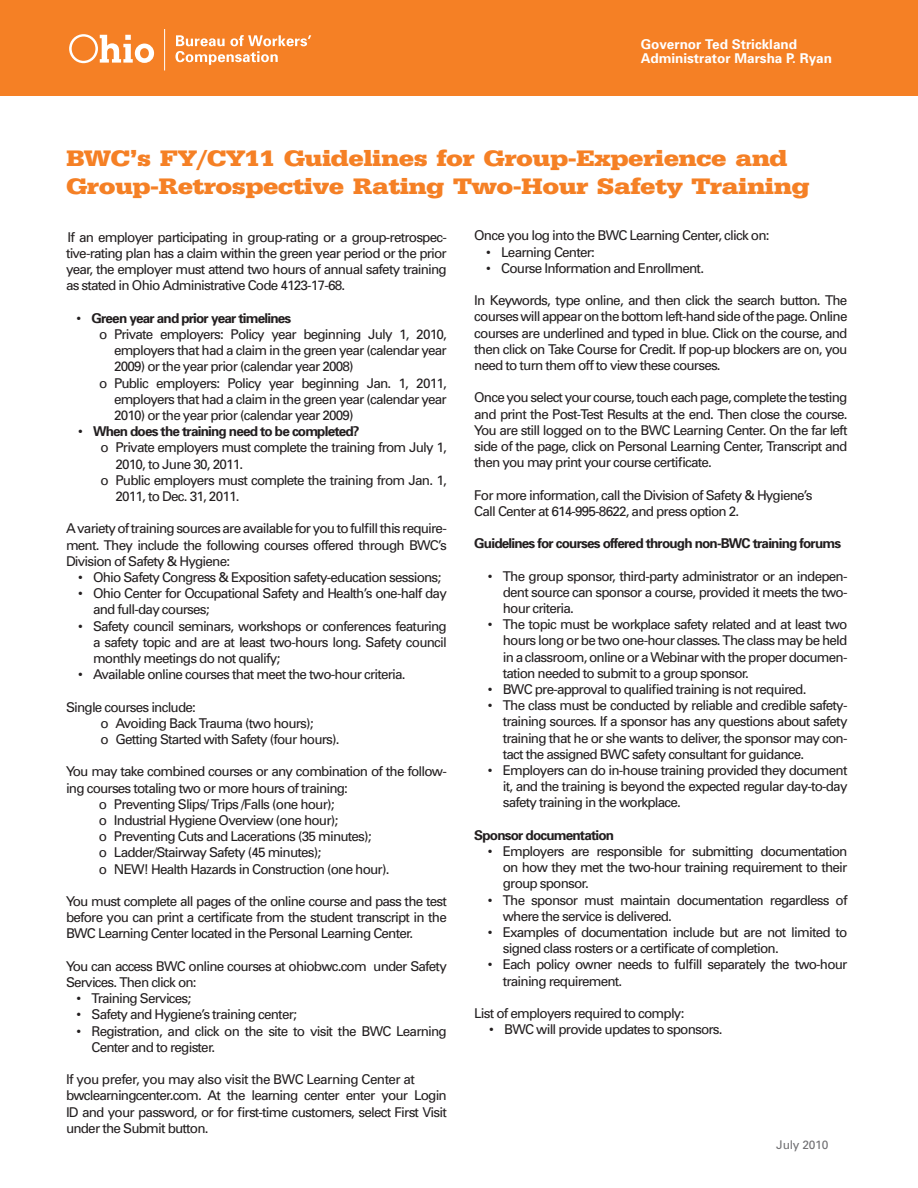
<style>
.page{position:relative;width:918px;height:1188px;background:#fff}
.page>*{position:absolute;margin:0;border:0;box-sizing:border-box;transform-origin:0 0}
.t1{font:700 23.25px/28.5px "Serifa BEFOP";letter-spacing:-.02em;color:#f58025;scale:1.19 1}
.t2{font:13.5px/16.2px "Univers";letter-spacing:-.06em;color:#231f20;text-align:justify}
.t3{font:700 13.5px "Univers";letter-spacing:-.06em;color:#231f20}
.t4{font:700 13.5px/14.2px "Univers";color:#fff}
.t5{font:12px "Univers";letter-spacing:-.02em;color:#717073}
.s1{font-weight:400}
</style>
<div class="page">
<div style="left:0;top:0;width:918px;height:96px;background:#f58025"></div>
<svg style="left:69px;top:34px;width:85px;height:29px"></svg>
<svg style="left:175px;top:35px;width:136px;height:30px"></svg>
<hr style="left:164px;top:29px;width:1px;height:41px;background:#fff">
<p class="t4" style="left:641px;top:38px;width:193px">Governor Ted Strickland<br>Administrator Marsha P. Ryan</p>
<h1 class="t1" style="left:66px;top:147px;width:626px">BWC’s FY/CY11 Guidelines for Group-Experience and<br>Group-Retrospective Rating Two-Hour Safety Training</h1>
<p class="t2" style="left:66px;top:230px;width:382px">If an employer participating in group-rating or a group-retrospec&shy;tive-rating plan has a claim within the green year period or the prior year, the employer must attend two hours of annual safety training as stated in Ohio Administrative Code 4123-17-68.</p>
<p class="t3" style="left:77px;top:313px;width:216px"><span class="s1">•</span> Green year and prior year timelines</p>
<p class="t2" style="left:99px;top:327px;width:349px">o Private employers: Policy year beginning July 1, 2010,</p>
<p class="t2" style="left:114px;top:344px;width:334px">employers that had a claim in the green year (calendar year</p>
<p class="t2" style="left:114px;top:360px;width:241px">2009) or the year prior (calendar year 2008)</p>
<p class="t2" style="left:99px;top:376px;width:349px">o Public employers: Policy year beginning Jan. 1, 2011,</p>
<p class="t2" style="left:114px;top:392px;width:334px">employers that had a claim in the green year (calendar year</p>
<p class="t2" style="left:114px;top:408px;width:241px">2010) or the year prior (calendar year 2009)</p>
<p class="t3" style="left:78px;top:427px;width:283px"><span class="s1">•</span> When does the training need to be completed?</p>
<p class="t2" style="left:101px;top:441px;width:348px">o Private employers must complete the training from July 1,</p>
<p class="t2" style="left:116px;top:457px;width:129px">2010, to June 30, 2011.</p>
<p class="t2" style="left:101px;top:473px;width:348px">o Public employers must complete the training from Jan. 1,</p>
<p class="t2" style="left:116px;top:489px;width:126px">2011, to Dec. 31, 2011.</p>
<p class="t2" style="left:66px;top:522px;width:382px">A variety of training sources are available for you to fulfill this require&shy;ment. They include the following courses offered through BWC’s Division of Safety &amp; Hygiene:</p>
<p class="t2" style="left:78px;top:570px;width:365px">• Ohio Safety Congress &amp; Exposition safety-education sessions;</p>
<p class="t2" style="left:93px;top:587px;width:355px;text-indent:-15px">• Ohio Center for Occupational Safety and Health’s one-half day and full-day courses;</p>
<p class="t2" style="left:93px;top:619px;width:355px;text-indent:-15px">• Safety council seminars, workshops or conferences featuring a safety topic and are at least two-hours long. Safety council monthly meetings do not qualify;</p>
<p class="t2" style="left:78px;top:668px;width:329px">• Available online courses that meet the two-hour criteria.</p>
<p class="t2" style="left:101px;top:700px;width:241px;text-align:left;text-indent:-35px">Single courses include:<br>o Avoiding Back Trauma (two hours);<br>o Getting Started with Safety (four hours).</p>
<p class="t2" style="left:66px;top:765px;width:382px">You may take combined courses or any combination of the follow-</p>
<p class="t2" style="left:66px;top:781px;width:284px">ing courses totaling two or more hours of training:</p>
<p class="t2" style="left:99px;top:797px;width:237px">o Preventing Slips/ Trips /Falls (one hour);</p>
<p class="t2" style="left:99px;top:813px;width:241px">o Industrial Hygiene Overview (one hour);</p>
<p class="t2" style="left:99px;top:830px;width:274px">o Preventing Cuts and Lacerations (35 minutes);</p>
<p class="t2" style="left:99px;top:846px;width:224px">o Ladder/Stairway Safety (45 minutes);</p>
<p class="t2" style="left:99px;top:862px;width:292px">o NEW! Health Hazards in Construction (one hour).</p>
<p class="t2" style="left:66px;top:894px;width:382px">You must complete all pages of the online course and pass the test before you can print a certificate from the student transcript in the BWC Learning Center located in the Personal Learning Center.</p>
<p class="t2" style="left:66px;top:959px;width:382px">You can access BWC online courses at ohiobwc.com under Safety<br>Services. Then click on:</p>
<p class="t2" style="left:77px;top:992px;width:116px">• Training Services;</p>
<p class="t2" style="left:77px;top:1008px;width:222px">• Safety and Hygiene’s training center;</p>
<p class="t2" style="left:92px;top:1024px;width:357px;text-indent:-15px">• Registration, and click on the site to visit the BWC Learning<br>Center and to register.</p>
<p class="t2" style="left:66px;top:1073px;width:382px;text-align:left">If you prefer, you may also visit the BWC Learning Center at bwclearningcenter.com. At the learning center enter your Login ID and your password, or for first-time customers, select First Visit under the Submit button.</p>
<p class="t2" style="left:474px;top:229px;width:297px">Once you log into the BWC Learning Center, click on:</p>
<p class="t2" style="left:486px;top:245px;width:110px">• Learning Center:</p>
<p class="t2" style="left:486px;top:261px;width:219px">• Course Information and Enrollment.</p>
<p class="t2" style="left:474px;top:294px;width:375px">In Keywords, type online, and then click the search button. The courses will appear on the bottom left-hand side of the page. Online courses are underlined and typed in blue. Click on the course, and then click on Take Course for Credit. If pop-up blockers are on, you need to turn them off to view these courses.</p>
<p class="t2" style="left:474px;top:391px;width:375px">Once you select your course, touch each page, complete the testing and print the Post-Test Results at the end. Then close the course.<br>You are still logged on to the BWC Learning Center. On the far left side of the page, click on Personal Learning Center, Transcript and then you may print your course certificate.</p>
<p class="t2" style="left:474px;top:488px;width:340px">For more information, call the Division of Safety &amp; Hygiene’s<br>Call Center at 614-995-8622, and press option 2.</p>
<p class="t3" style="left:474px;top:538px;width:368px">Guidelines for courses offered through non-BWC training forums</p>
<p class="t2" style="left:503px;top:569px;width:346px;text-indent:-15px">• The group sponsor, third-party administrator or an indepen&shy;dent source can sponsor a course, provided it meets the two&shy;hour criteria.</p>
<p class="t2" style="left:503px;top:618px;width:346px;text-indent:-15px">• The topic must be workplace safety related and at least two hours long or be two one-hour classes. The class may be held in a classroom, online or a Webinar with the proper documen&shy;tation needed to submit to a group sponsor.</p>
<p class="t2" style="left:488px;top:682px;width:320px">• BWC pre-approval to qualified training is not required.</p>
<p class="t2" style="left:503px;top:699px;width:346px;text-indent:-15px">• The class must be conducted by reliable and credible safety&shy;training sources. If a sponsor has any questions about safety training that he or she wants to deliver, the sponsor may con&shy;tact the assigned BWC safety consultant for guidance.</p>
<p class="t2" style="left:503px;top:763px;width:346px;text-indent:-15px">• Employers can do in-house training provided they document it, and the training is beyond the expected regular day-to-day safety training in the workplace.</p>
<p class="t3" style="left:474px;top:830px;width:141px">Sponsor documentation</p>
<p class="t2" style="left:503px;top:844px;width:346px;text-indent:-15px">• Employers are responsible for submitting documentation on how they met the two-hour training requirement to their group sponsor.</p>
<p class="t2" style="left:503px;top:893px;width:346px;text-indent:-15px">• The sponsor must maintain documentation regardless of where the service is delivered.</p>
<p class="t2" style="left:503px;top:925px;width:346px;text-indent:-15px">• Examples of documentation include but are not limited to signed class rosters or a certificate of completion.</p>
<p class="t2" style="left:503px;top:958px;width:346px;text-indent:-15px">• Each policy owner needs to fulfill separately the two-hour training requirement.</p>
<p class="t2" style="left:474px;top:1006px;width:212px">List of employers required to comply:</p>
<p class="t2" style="left:489px;top:1023px;width:235px">• BWC will provide updates to sponsors.</p>
<p class="t5" style="left:776px;top:1141px;width:54px">July 2010</p>
</div>
